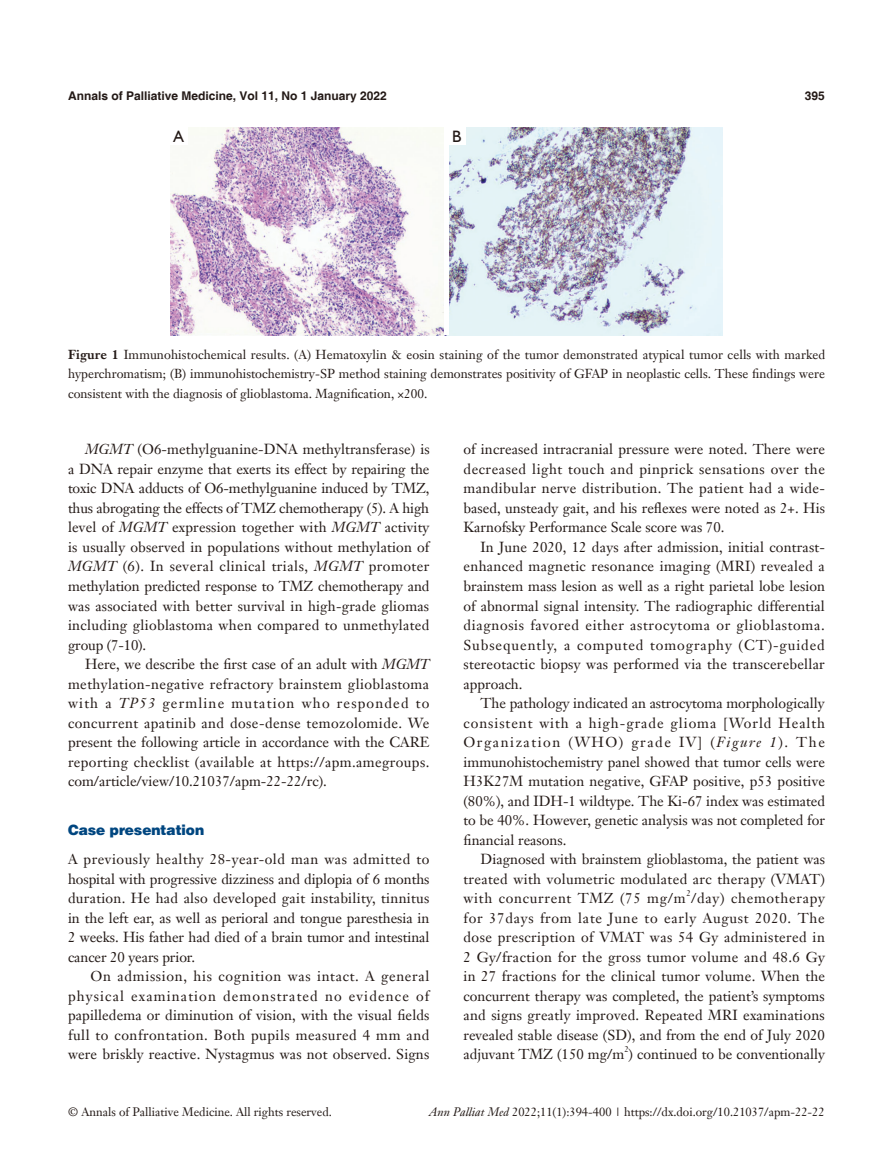
<style>
.page{position:relative;width:893px;height:1170px;background:#fff}
.page>*{position:absolute;margin:0;border:0;box-sizing:border-box;transform-origin:0 0}
.t1{font:16.5px "Humanist 521 BT";color:#231916}
.B-zhengwen{font:14.25px/19.5px "Janson Text LT";color:#231916;text-align:justify}
._1ji-6_5{font:900 14.25px "Helvetica";color:#004680}
.t2{font:12.75px/19.5px "Janson Text LT";color:#231916;text-align:justify}
.ZY-doi{font:12px "Janson Text LT";color:#231916}
.ZY-nianjuanqi{font:700 12px "Helvetica";color:#231916}
.ZY-banquan{font:12px "Janson Text LT";color:#231916}
.ZY-yema{font:700 12px "Helvetica";color:#231916}
.B-zhengwen-2{font:8.25px "Janson Text LT";color:#231916}
.s1{font-weight:700}
.s2{font-style:italic}
</style>
<div class="page">
<img style="left:170px;top:128px;width:553px;height:207px">
<div style="left:444px;top:128px;width:5px;height:207px;background:#fff"></div>
<div style="left:170px;top:128px;width:17px;height:17px;background:#fff"></div>
<div style="left:448px;top:128px;width:17px;height:17px;background:#fff"></div>
<p class="ZY-nianjuanqi" style="left:68px;top:88px;width:320px">Annals of Palliative Medicine, Vol 11, No 1 January 2022</p>
<p class="ZY-yema" style="left:805px;top:88px;width:22px">395</p>
<p class="t1" style="left:174px;top:126px;width:12px">A</p>
<p class="t1" style="left:452px;top:126px;width:11px">B</p>
<p class="t2" style="left:68px;top:344px;width:759px"><span class="s1">Figure 1</span> Immunohistochemical results. (A) Hematoxylin &amp; eosin staining of the tumor demonstrated atypical tumor cells with marked hyperchromatism; (B) immunohistochemistry-SP method staining demonstrates positivity of GFAP in neoplastic cells. These findings were consistent with the diagnosis of glioblastoma. Magnification, ×200.</p>
<p class="B-zhengwen" style="left:68px;top:439px;width:363px;text-indent:17px"><span class="s2">MGMT</span> (O6-methylguanine-DNA methyltransferase) is a DNA repair enzyme that exerts its effect by repairing the toxic DNA adducts of O6-methylguanine induced by TMZ, thus abrogating the effects of TMZ chemotherapy (5). A high level of <span class="s2">MGMT</span> expression together with <span class="s2">MGMT</span> activity is usually observed in populations without methylation of <span class="s2">MGMT</span> (6). In several clinical trials, <span class="s2">MGMT</span> promoter methylation predicted response to TMZ chemotherapy and was associated with better survival in high-grade gliomas including glioblastoma when compared to unmethylated group (7-10).</p>
<p class="B-zhengwen" style="left:68px;top:654px;width:363px;text-indent:17px">Here, we describe the first case of an adult with <span class="s2">MGMT </span>methylation-negative refractory brainstem glioblastoma with a <span class="s2">TP53</span> germline mutation who responded to concurrent apatinib and dose-dense temozolomide. We present the following article in accordance with the CARE reporting checklist (available at https://apm.amegroups. com/article/view/10.21037/apm-22-22/rc).</p>
<p class="_1ji-6_5" style="left:68px;top:820px;width:138px">Case presentation</p>
<p class="B-zhengwen" style="left:68px;top:849px;width:363px">A previously healthy 28-year-old man was admitted to hospital with progressive dizziness and diplopia of 6 months duration. He had also developed gait instability, tinnitus in the left ear, as well as perioral and tongue paresthesia in 2 weeks. His father had died of a brain tumor and intestinal cancer 20 years prior.</p>
<p class="B-zhengwen" style="left:68px;top:966px;width:363px;text-indent:23px">On admission, his cognition was intact. A general physical examination demonstrated no evidence of papilledema or diminution of vision, with the visual fields full to confrontation. Both pupils measured 4 mm and were briskly reactive. Nystagmus was not observed. Signs</p>
<p class="B-zhengwen" style="left:463px;top:439px;width:363px">of increased intracranial pressure were noted. There were decreased light touch and pinprick sensations over the mandibular nerve distribution. The patient had a wide&shy;based, unsteady gait, and his reflexes were noted as 2+. His Karnofsky Performance Scale score was 70.</p>
<p class="B-zhengwen" style="left:463px;top:537px;width:363px;text-indent:17px">In June 2020, 12 days after admission, initial contrast&shy;enhanced magnetic resonance imaging (MRI) revealed a brainstem mass lesion as well as a right parietal lobe lesion of abnormal signal intensity. The radiographic differential diagnosis favored either astrocytoma or glioblastoma.<br>Subsequently, a computed tomography (CT)-guided stereotactic biopsy was performed via the transcerebellar approach.</p>
<p class="B-zhengwen" style="left:463px;top:693px;width:363px;text-indent:17px">The pathology indicated an astrocytoma morphologically consistent with a high-grade glioma [World Health Organization (WHO) grade IV] (<span class="s2">Figure 1</span>). The immunohistochemistry panel showed that tumor cells were H3K27M mutation negative, GFAP positive, p53 positive (80%), and IDH-1 wildtype. The Ki-67 index was estimated to be 40%. However, genetic analysis was not completed for financial reasons.</p>
<p class="B-zhengwen" style="left:463px;top:849px;width:363px;text-indent:17px">Diagnosed with brainstem glioblastoma, the patient was treated with volumetric modulated arc therapy (VMAT) with concurrent TMZ (75 mg/m /day) chemotherapy</p>
<p class="B-zhengwen-2" style="left:686px;top:888px;width:6px">2</p>
<p class="B-zhengwen" style="left:463px;top:907px;width:363px">for 37days from late June to early August 2020. The dose prescription of VMAT was 54 Gy administered in 2 Gy/fraction for the gross tumor volume and 48.6 Gy in 27 fractions for the clinical tumor volume. When the concurrent therapy was completed, the patient’s symptoms and signs greatly improved. Repeated MRI examinations revealed stable disease (SD), and from the end of July 2020 adjuvant TMZ (150 mg/m ) continued to be conventionally</p>
<p class="B-zhengwen-2" style="left:624px;top:1044px;width:6px">2</p>
<p class="ZY-banquan" style="left:68px;top:1104px;width:265px">© Annals of Palliative Medicine. All rights reserved.</p>
<p class="ZY-doi" style="left:429px;top:1104px;width:397px"><span class="s2">Ann Palliat Med</span> 2022;11(1):394-400 | https://dx.doi.org/10.21037/apm-22-22</p>
</div>
